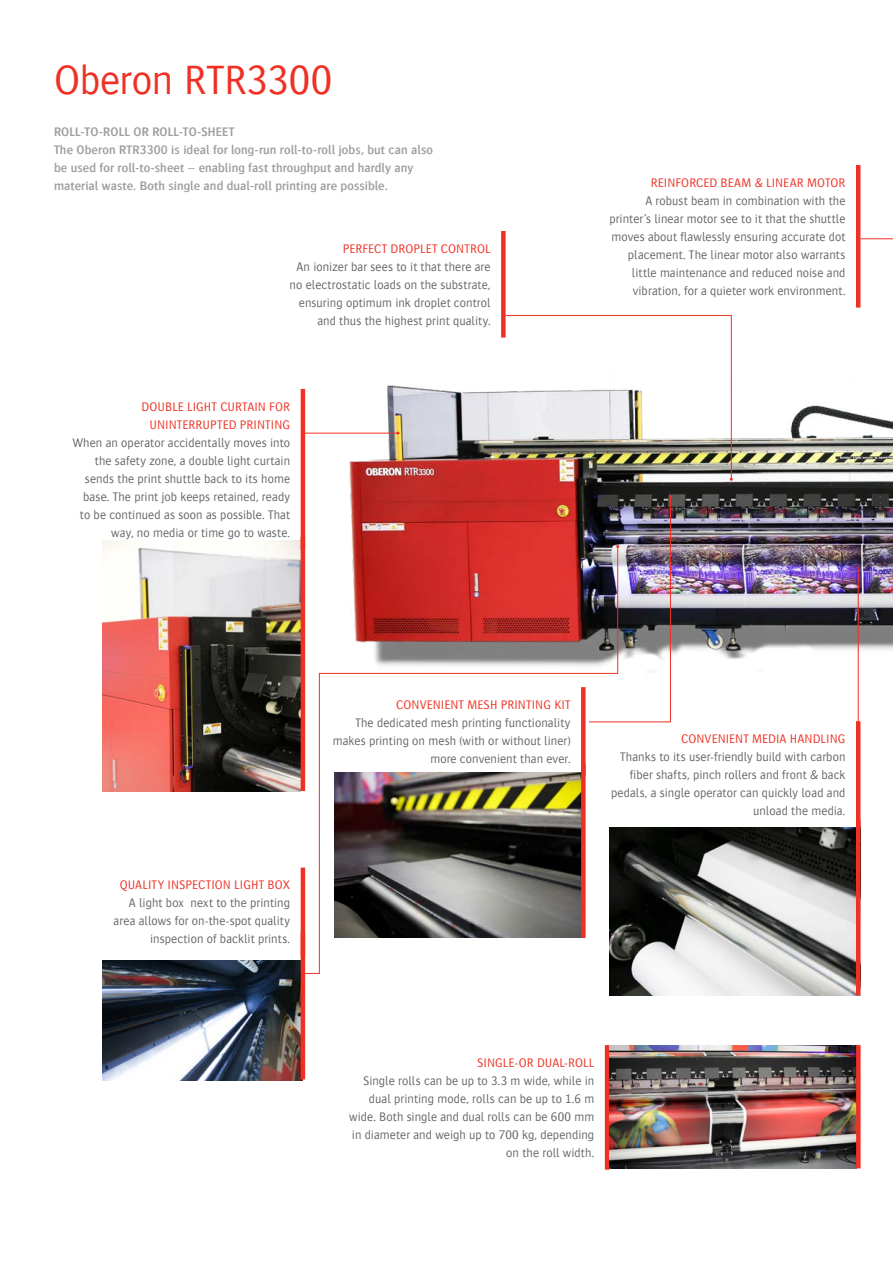
<style>
.page{position:relative;width:893px;height:1263px;background:#fff}
.page>*{position:absolute;margin:0;border:0;box-sizing:border-box;transform-origin:0 0}
.t1{font:300 42px "Bosis For Agfa";letter-spacing:-.01em;color:#ee3124}
.t2{font:300 12.75px/18px "Bosis For Agfa";letter-spacing:.01em;color:#636466;text-align:right}
.t3{font:600 12.75px/18px "Bosis For Agfa";letter-spacing:.005em;color:#9d9fa2}
.t4{font:300 12.75px/18px "Bosis For Agfa";letter-spacing:.01em;color:#ee3124;text-align:right}
</style>
<div class="page">
<img style="left:326px;top:385px;width:567px;height:298px">
<div style="left:501px;top:231px;width:5px;height:107px;background:#ee3124"></div>
<hr style="left:301px;top:868px;width:4px;height:88px;background:#ee3124">
<img style="left:102px;top:960px;width:201px;height:120px">
<hr style="left:301px;top:933px;width:4px;height:146px;background:#ee3124">
<img style="left:102px;top:541px;width:199px;height:251px">
<hr style="left:301px;top:389px;width:4px;height:160px;background:#ee3124">
<hr style="left:301px;top:537px;width:4px;height:254px;background:#ee3124">
<hr style="left:856px;top:165px;width:4px;height:143px;background:#ee3124">
<svg style="left:505px;top:315px;width:228px;height:166px"></svg>
<hr style="left:304px;top:433px;width:94px;height:1px;background:#ee3124">
<svg style="left:302px;top:546px;width:316px;height:428px"></svg>
<div style="left:581px;top:687px;width:5px;height:89px;background:#ee3124"></div>
<img style="left:334px;top:773px;width:247px;height:165px">
<div style="left:581px;top:763px;width:5px;height:175px;background:#ee3124"></div>
<img style="left:588px;top:495px;width:84px;height:228px">
<svg style="left:860px;top:238px;width:33px;height:193px"></svg>
<img style="left:609px;top:828px;width:247px;height:167px">
<hr style="left:856px;top:721px;width:4px;height:107px;background:#ee3124">
<hr style="left:856px;top:819px;width:4px;height:176px;background:#ee3124">
<hr style="left:858px;top:566px;width:1px;height:173px;background:#ee3124">
<hr style="left:605px;top:1045px;width:4px;height:125px;background:#ee3124">
<img style="left:609px;top:1045px;width:247px;height:123px">
<div style="left:856px;top:1045px;width:5px;height:123px;background:#ee3124"></div>
<h1 class="t1" style="left:54px;top:58px;width:280px">Oberon RTR3300</h1>
<p class="t3" style="left:54px;top:122px;width:381px">ROLL-TO-ROLL OR ROLL-TO-SHEET<br>The Oberon RTR3300 is ideal for long-run roll-to-roll jobs, but can also be used for roll-to-sheet – enabling fast throughput and hardly any material waste. Both single and dual-roll printing are possible.</p>
<p class="t4" style="left:343px;top:239px;width:149px">PERFECT DROPLET CONTROL</p>
<p class="t2" style="left:290px;top:257px;width:202px">An ionizer bar sees to it that there are no electrostatic loads on the substrate, ensuring optimum ink droplet control and thus the highest print quality.</p>
<p class="t4" style="left:142px;top:397px;width:150px">DOUBLE LIGHT CURTAIN FOR<br>UNINTERRUPTED PRINTING</p>
<p class="t2" style="left:72px;top:433px;width:219px">When an operator accidentally moves into the safety zone, a double light curtain sends the print shuttle back to its home base. The print job keeps retained, ready to be continued as soon as possible. That way, no media or time go to waste.</p>
<p class="t4" style="left:651px;top:173px;width:196px">REINFORCED BEAM &amp; LINEAR MOTOR</p>
<p class="t2" style="left:609px;top:191px;width:238px">A robust beam in combination with the printer’s linear motor see to it that the shuttle moves about flawlessly ensuring accurate dot placement. The linear motor also warrants little maintenance and reduced noise and vibration, for a quieter work environment.</p>
<p class="t4" style="left:120px;top:876px;width:172px">QUALITY INSPECTION LIGHT BOX</p>
<p class="t2" style="left:114px;top:894px;width:178px">A light box next to the printing area allows for on-the-spot quality inspection of backlit prints.</p>
<p class="t4" style="left:396px;top:696px;width:176px">CONVENIENT MESH PRINTING KIT</p>
<p class="t2" style="left:333px;top:714px;width:239px">The dedicated mesh printing functionality makes printing on mesh (with or without liner) more convenient than ever.</p>
<p class="t4" style="left:681px;top:730px;width:166px">CONVENIENT MEDIA HANDLING</p>
<p class="t2" style="left:611px;top:748px;width:236px">Thanks to its user-friendly build with carbon fiber shafts, pinch rollers and front &amp; back pedals, a single operator can quickly load and unload the media.</p>
<p class="t4" style="left:477px;top:1053px;width:119px">SINGLE-OR DUAL-ROLL</p>
<p class="t2" style="left:349px;top:1071px;width:247px">Single rolls can be up to 3.3 m wide, while in dual printing mode, rolls can be up to 1.6 m wide. Both single and dual rolls can be 600 mm in diameter and weigh up to 700 kg, depending on the roll width.</p>
</div>
